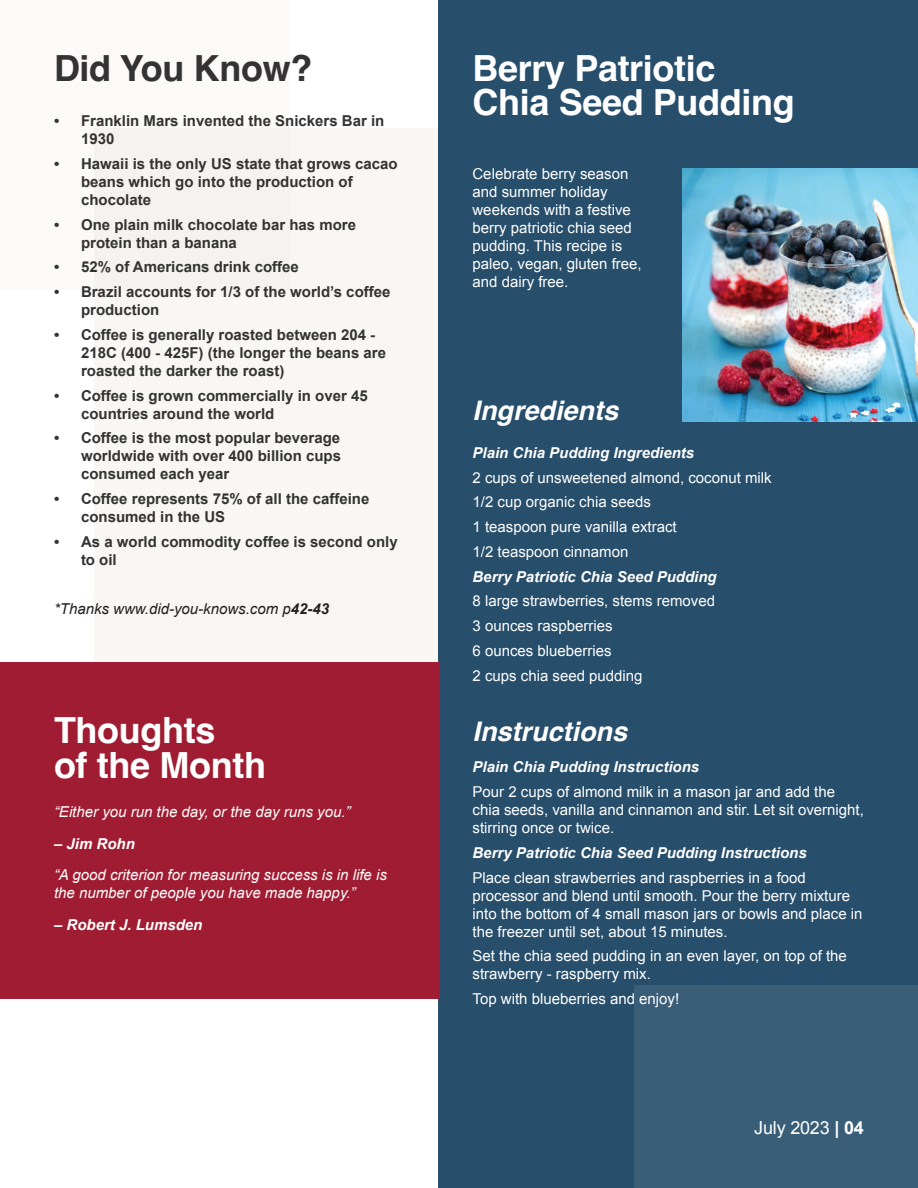
<style>
.page{position:relative;width:918px;height:1188px;background:#fff}
.page>*{position:absolute;margin:0;border:0;box-sizing:border-box;transform-origin:0 0}
.t1{font:700 36px/34.5px "Helvetica";letter-spacing:-.01em;color:#fff}
.t2{font:700 36px "Helvetica";letter-spacing:-.01em;color:#323332}
.t3{font:italic 700 27px "Helvetica";color:#fff}
.t4{font:18px "Arial";letter-spacing:-.01em;color:#fff}
.t5{font:15px/18px "Arial";color:#fff}
.t6{font:700 15px/18px "Arial";color:#323332}
.t7{font:italic 700 15px "Arial";color:#fff}
.t8{font:italic 15px/18px "Arial";color:#fff}
.t9{font:italic 15px "Arial";color:#231f20}
.s1{font-weight:700}
</style>
<div class="page">
<div style="left:94px;top:128px;width:730px;height:702px;background:#f8f7f4"></div>
<div style="left:0;top:0;width:289px;height:289px;background:#fbfaf9"></div>
<div style="left:439px;top:0;width:479px;height:1188px;background:#274e6b"></div>
<div style="left:634px;top:986px;width:284px;height:202px;background:#3a5e78"></div>
<div style="left:0;top:662px;width:439px;height:336px;background:#a01c32"></div>
<img style="left:682px;top:168px;width:236px;height:253px">
<h1 class="t2" style="left:54px;top:46px;width:260px">Did You Know?</h1>
<p class="t6" style="left:81px;top:112px;width:305px;text-indent:-27px">• Franklin Mars invented the Snickers Bar in<br>1930</p>
<p class="t6" style="left:81px;top:155px;width:318px;text-indent:-27px">• Hawaii is the only US state that grows cacao beans which go into the production of chocolate</p>
<p class="t6" style="left:81px;top:216px;width:277px;text-indent:-27px">• One plain milk chocolate bar has more protein than a banana</p>
<p class="t6" style="left:54px;top:258px;width:246px">• 52% of Americans drink coffee</p>
<p class="t6" style="left:81px;top:283px;width:311px;text-indent:-27px">• Brazil accounts for 1/3 of the world’s coffee production</p>
<p class="t6" style="left:81px;top:326px;width:307px;text-indent:-27px">• Coffee is generally roasted between 204 -<br>218C (400 - 425F) (the longer the beans are roasted the darker the roast)</p>
<p class="t6" style="left:81px;top:387px;width:288px;text-indent:-27px">• Coffee is grown commercially in over 45 countries around the world</p>
<p class="t6" style="left:81px;top:429px;width:262px;text-align:justify;text-indent:-27px">• Coffee is the most popular beverage worldwide with over 400 billion cups consumed each year</p>
<p class="t6" style="left:81px;top:490px;width:290px;text-indent:-27px">• Coffee represents 75% of all the caffeine consumed in the US</p>
<p class="t6" style="left:81px;top:533px;width:318px;text-indent:-27px">• As a world commodity coffee is second only to oil</p>
<p class="t9" style="left:54px;top:599px;width:277px">*Thanks www.did-you-knows.com p<span class="s1">42-43</span></p>
<h1 class="t1" style="left:54px;top:717px;width:214px">Thoughts<br>of the Month</h1>
<p class="t8" style="left:54px;top:803px;width:298px">“Either you run the day, or the day runs you.”</p>
<p class="t7" style="left:54px;top:834px;width:82px">– Jim Rohn</p>
<p class="t8" style="left:54px;top:866px;width:334px">“A good criterion for measuring success is in life is the number of people you have made happy.”</p>
<p class="t7" style="left:54px;top:915px;width:150px">– Robert J. Lumsden</p>
<h1 class="t1" style="left:472px;top:55px;width:324px">Berry Patriotic<br>Chia Seed Pudding</h1>
<p class="t5" style="left:472px;top:165px;width:171px">Celebrate berry season and summer holiday weekends with a festive berry patriotic chia seed pudding. This recipe is paleo, vegan, gluten free, and dairy free.</p>
<h2 class="t3" style="left:472px;top:394px;width:147px">Ingredients</h2>
<p class="t7" style="left:472px;top:443px;width:223px">Plain Chia Pudding Ingredients</p>
<p class="t5" style="left:472px;top:465px;width:301px;line-height:24.8px">2 cups of unsweetened almond, coconut milk<br>1/2 cup organic chia seeds<br>1 teaspoon pure vanilla extract<br>1/2 teaspoon cinnamon</p>
<p class="t7" style="left:472px;top:567px;width:246px">Berry Patriotic Chia Seed Pudding</p>
<p class="t5" style="left:472px;top:589px;width:244px;line-height:24.8px">8 large strawberries, stems removed<br>3 ounces raspberries<br>6 ounces blueberries<br>2 cups chia seed pudding</p>
<h2 class="t3" style="left:472px;top:715px;width:156px">Instructions</h2>
<p class="t7" style="left:472px;top:757px;width:228px">Plain Chia Pudding Instructions</p>
<p class="t5" style="left:472px;top:783px;width:393px">Pour 2 cups of almond milk in a mason jar and add the chia seeds, vanilla and cinnamon and stir. Let sit overnight, stirring once or twice.</p>
<p class="t7" style="left:472px;top:843px;width:336px">Berry Patriotic Chia Seed Pudding Instructions</p>
<p class="t5" style="left:472px;top:869px;width:392px">Place clean strawberries and raspberries in a food processor and blend until smooth. Pour the berry mixture into the bottom of 4 small mason jars or bowls and place in the freezer until set, about 15 minutes.</p>
<p class="t5" style="left:472px;top:947px;width:376px">Set the chia seed pudding in an even layer, on top of the strawberry - raspberry mix.</p>
<p class="t5" style="left:472px;top:990px;width:208px">Top with blueberries and enjoy!</p>
<p class="t4" style="left:754px;top:1116px;width:111px">July 2023 <span class="s1">| 04</span></p>
</div>
